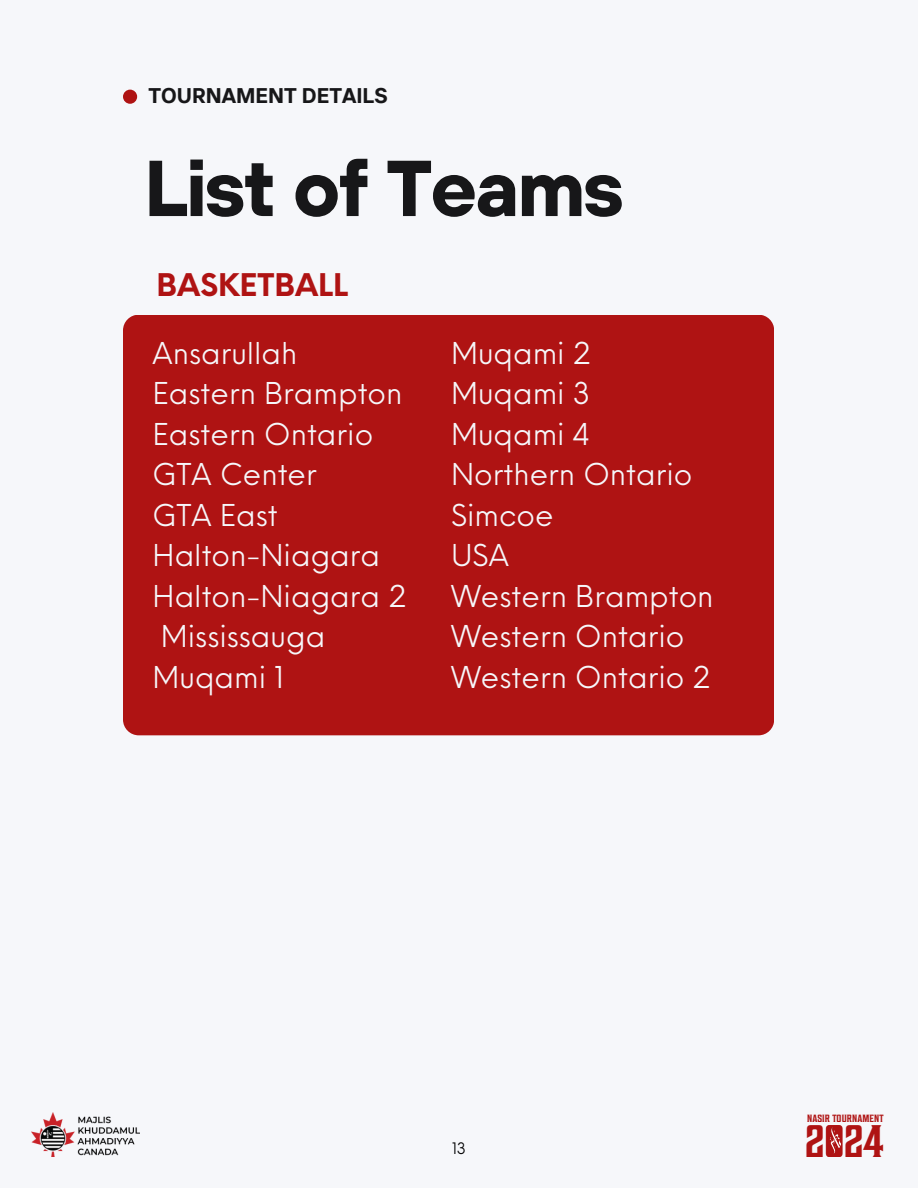
<style>
.page{position:relative;width:918px;height:1188px;background:#f6f7fa}
.page>*{position:absolute;margin:0;border:0;box-sizing:border-box;transform-origin:0 0}
.t1{font:700 79.05px "TT Hoves";letter-spacing:-.03em;color:#171719}
.t2{font:45.6px "Sheepman";color:#af1313}
.t3{font:700 30.45px "Neue Einstellung";color:#af1313}
.t4{font:29.4px/40.5px "Neue Einstellung";color:#f6f7fa}
.t5{font:700 21.15px "TT Interphases";color:#171719}
.t6{font:15.45px "Neue Einstellung";color:#000}
.t7{font:10.5px "Sheepman";letter-spacing:.01em;color:#af1313}
.s1{font-size:45.45px}
</style>
<div class="page">
<div style="left:123px;top:90px;width:14px;height:14px;background:#af1313;border-radius:50%"></div>
<img style="left:31px;top:1113px;width:108px;height:44px">
<div style="left:123px;top:315px;width:651px;height:420px;background:#af1313;border-radius:16px"></div>
<img style="left:828px;top:1128px;width:13px;height:26px">
<p class="t5" style="left:148px;top:82px;width:241px">TOURNAMENT DETAILS</p>
<h3 class="t1" style="left:144px;top:137px;width:482px">List of Teams</h3>
<h1 class="t3" style="left:157px;top:257px;width:193px">BASKETBALL</h1>
<h3 class="t4" style="left:153px;top:330px;width:255px">Ansarullah<br>Eastern Brampton<br>Eastern Ontario<br>GTA Center<br>GTA East<br>Halton-Niagara<br>Halton-Niagara 2<br>Mississauga<br>Muqami 1</h3>
<p class="t4" style="left:451px;top:330px;width:264px">Muqami 2<br>Muqami 3<br>Muqami 4<br>Northern Ontario<br>Simcoe<br>USA<br>Western Brampton<br>Western Ontario<br>Western Ontario 2</p>
<h2 class="t6" style="left:452px;top:1135px;width:15px">13</h2>
<p class="t7" style="left:807px;top:1113px;width:78px">NASIR TOURNAMENT</p>
<h2 class="t2" style="left:805px;top:1116px;width:80px">2<span class="s1">0</span>24</h2>
</div>
